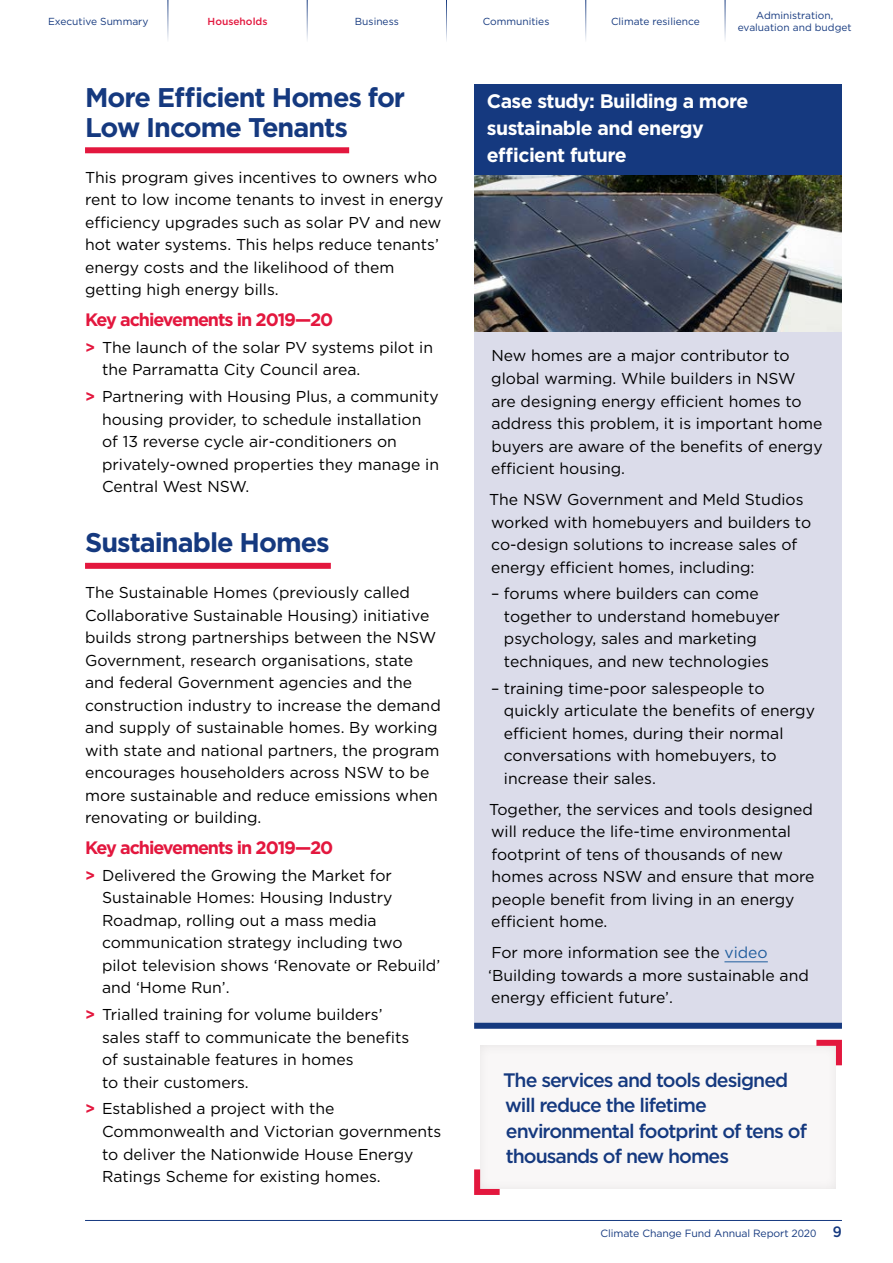
<style>
.page{position:relative;width:893px;height:1263px;background:#fff}
.page>*{position:absolute;margin:0;border:0;box-sizing:border-box;transform-origin:0 0}
.t1{font:700 27px/30px "Gotham";letter-spacing:-.04em;color:#15397f}
.t2{font:500 19.5px/25.5px "Gotham";letter-spacing:-.05em;color:#15397f}
.t3{font:700 19.5px/27px "Gotham";letter-spacing:-.03em;color:#fff}
.t4{font:700 18px "Gotham";letter-spacing:-.06em;color:#e3173e}
.t5{font:15.75px/22.5px "Gotham";color:#000}
.t6{font:10.5px "Gotham";letter-spacing:-.01em;color:#15397f}
.t7{font:10.2px/12px "Gotham";color:#15397f;text-align:center}
.t8{font:500 10.2px "Gotham";color:#e3173e}
.s1{font-weight:700;color:#e3173e}
.s2{color:#215e9e}
.s3{font-weight:500;font-size:15px}
</style>
<div class="page">
<div style="left:474px;top:84px;width:368px;height:91px;background:#15397f"></div>
<div style="left:474px;top:332px;width:368px;height:690px;background:#dbdcea"></div>
<div style="left:474px;top:1023px;width:368px;height:6px;background:#15397f"></div>
<hr style="left:724px;top:961px;width:44px;height:1px;background:#215e9e">
<div style="left:85px;top:147px;width:264px;height:6px;background:#e3173e"></div>
<div style="left:85px;top:563px;width:246px;height:6px;background:#e3173e"></div>
<img style="left:474px;top:175px;width:368px;height:157px">
<svg style="left:480px;top:1045px;width:356px;height:144px"></svg>
<svg style="left:474px;top:1163px;width:32px;height:32px"></svg>
<svg style="left:810px;top:1039px;width:32px;height:32px"></svg>
<hr style="left:85px;top:1220px;width:757px;height:1px;background:#15397f">
<hr style="left:168px;top:0;width:1px;height:43px;background:#15397f">
<hr style="left:307px;top:0;width:1px;height:43px;background:#15397f">
<hr style="left:446px;top:0;width:1px;height:43px;background:#15397f">
<hr style="left:725px;top:0;width:1px;height:43px;background:#15397f">
<hr style="left:585px;top:0;width:1px;height:43px;background:#15397f">
<p class="t7" style="left:48px;top:15px;width:102px">Executive Summary</p>
<p class="t7" style="left:355px;top:15px;width:45px">Business</p>
<p class="t7" style="left:483px;top:15px;width:68px">Communities</p>
<p class="t7" style="left:611px;top:15px;width:90px">Climate resilience</p>
<p class="t7" style="left:738px;top:9px;width:115px">Administration, evaluation and budget</p>
<p class="t8" style="left:208px;top:15px;width:61px">Households</p>
<h1 class="t1" style="left:85px;top:82px;width:322px">More Efficient Homes for<br>Low Income Tenants</h1>
<p class="t5" style="left:85px;top:165px;width:360px">This program gives incentives to owners who rent to low income tenants to invest in energy efficiency upgrades such as solar PV and new hot water systems. This helps reduce tenants’ energy costs and the likelihood of them getting high energy bills.</p>
<p class="t4" style="left:85px;top:308px;width:250px">Key achievements in 2019—20</p>
<p class="t5" style="left:102px;top:336px;width:333px;text-indent:-17px"><span class="s1">&gt;</span> The launch of the solar PV systems pilot in the Parramatta City Council area.</p>
<p class="t5" style="left:102px;top:385px;width:339px;text-indent:-17px"><span class="s1">&gt;</span> Partnering with Housing Plus, a community housing provider, to schedule installation of 13 reverse cycle air-conditioners on privately-owned properties they manage in Central West NSW.</p>
<h1 class="t1" style="left:85px;top:527px;width:246px">Sustainable Homes</h1>
<p class="t5" style="left:85px;top:581px;width:357px">The Sustainable Homes (previously called Collaborative Sustainable Housing) initiative builds strong partnerships between the NSW Government, research organisations, state and federal Government agencies and the construction industry to increase the demand and supply of sustainable homes. By working with state and national partners, the program encourages householders across NSW to be more sustainable and reduce emissions when renovating or building.</p>
<p class="t4" style="left:85px;top:836px;width:250px">Key achievements in 2019—20</p>
<p class="t5" style="left:102px;top:864px;width:340px;text-indent:-17px"><span class="s1">&gt;</span> Delivered the Growing the Market for Sustainable Homes: Housing Industry Roadmap, rolling out a mass media communication strategy including two pilot television shows ‘Renovate or Rebuild’ and ‘Home Run’.</p>
<p class="t5" style="left:102px;top:1003px;width:309px;text-indent:-17px"><span class="s1">&gt;</span> Trialled training for volume builders’ sales staff to communicate the benefits of sustainable features in homes<br>to their customers.</p>
<p class="t5" style="left:102px;top:1097px;width:341px;text-indent:-17px"><span class="s1">&gt;</span> Established a project with the Commonwealth and Victorian governments to deliver the Nationwide House Energy Ratings Scheme for existing homes.</p>
<p class="t3" style="left:487px;top:88px;width:263px">Case study: Building a more sustainable and energy efficient future</p>
<p class="t5" style="left:491px;top:344px;width:333px">New homes are a major contributor to global warming. While builders in NSW are designing energy efficient homes to address this problem, it is important home buyers are aware of the benefits of energy efficient housing.</p>
<p class="t5" style="left:489px;top:488px;width:323px">The NSW Government and Meld Studios worked with homebuyers and builders to co-design solutions to increase sales of energy efficient homes, including:</p>
<p class="t5" style="left:504px;top:582px;width:278px;text-indent:-13px">– forums where builders can come together to understand homebuyer psychology, sales and marketing techniques, and new technologies</p>
<p class="t5" style="left:504px;top:676px;width:313px;text-indent:-13px">– training time-poor salespeople to quickly articulate the benefits of energy efficient homes, during their normal conversations with homebuyers, to increase their sales.</p>
<p class="t5" style="left:489px;top:797px;width:327px">Together, the services and tools designed will reduce the life-time environmental footprint of tens of thousands of new homes across NSW and ensure that more people benefit from living in an energy efficient home.</p>
<p class="t5" style="left:488px;top:941px;width:322px">For more information see the <span class="s2">video </span>‘Building towards a more sustainable and energy efficient future’.</p>
<p class="t2" style="left:503px;top:1067px;width:305px">The services and tools designed will reduce the lifetime environmental footprint of tens of thousands of new homes</p>
<p class="t6" style="left:600px;top:1226px;width:243px">Climate Change Fund Annual Report 2020 <span class="s3">9</span></p>
</div>
